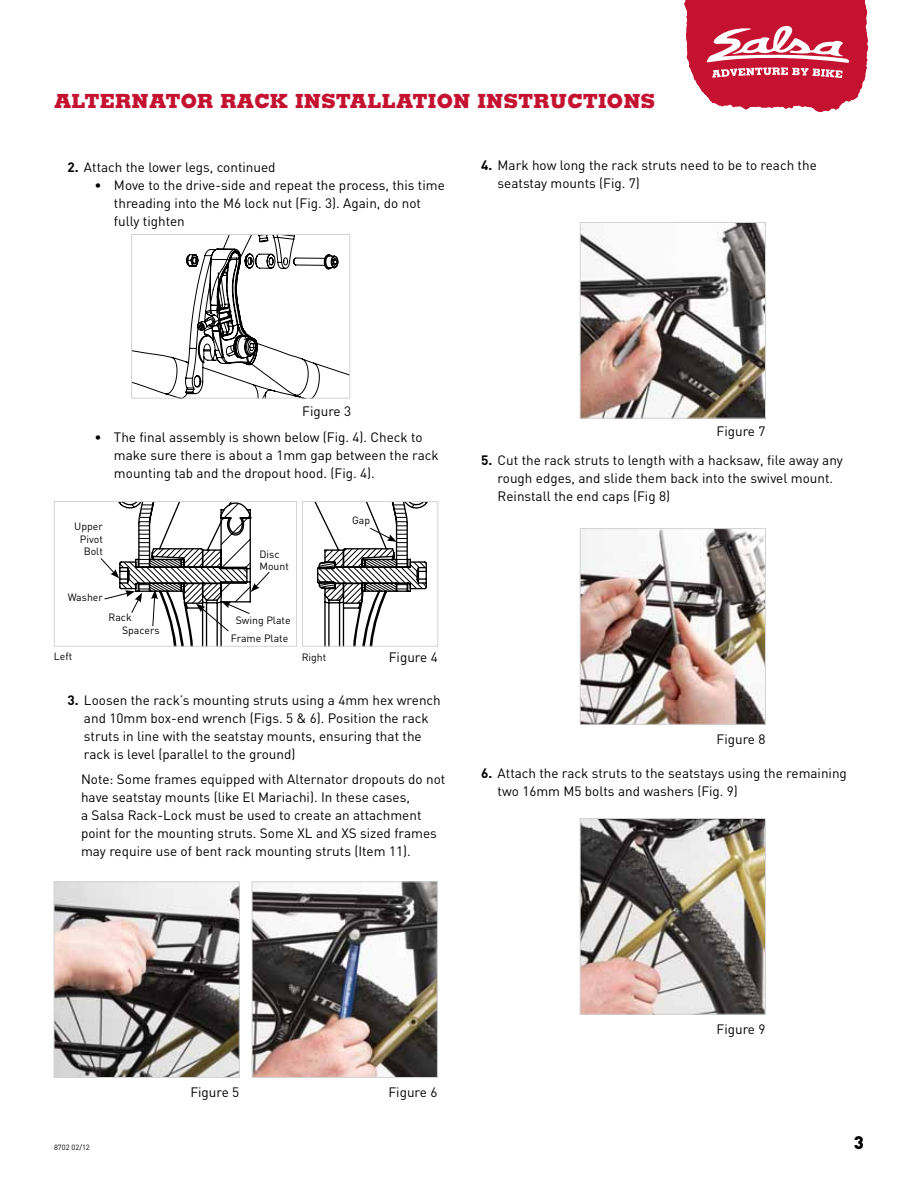
<style>
.page{position:relative;width:918px;height:1188px;background:#fff}
.page>*{position:absolute;margin:0;border:0;box-sizing:border-box;transform-origin:0 0}
.t1{font:800 19.5px "Memphis";letter-spacing:.01em;color:#c41230}
.t2{font:900 18px "DIN";color:#000}
.t3{font:14.1px "Century Gothic";color:#000}
.t4{font:13.5px/18px "DIN";color:#000}
.t5{font:10.5px/12.6px "DIN";color:#000}
.t6{font:7.5px "DIN";color:#000}
.s1{font-weight:700}
</style>
<div class="page">
<svg style="left:684px;top:0;width:184px;height:112px"></svg>
<img style="left:56px;top:883px;width:182px;height:193px">
<div style="left:54px;top:881px;width:186px;height:197px;border:1px solid #d1d3d4"></div>
<img style="left:254px;top:883px;width:182px;height:193px">
<div style="left:252px;top:881px;width:186px;height:197px;border:1px solid #d1d3d4"></div>
<img style="left:582px;top:224px;width:182px;height:193px">
<div style="left:580px;top:222px;width:186px;height:197px;border:1px solid #d1d3d4"></div>
<img style="left:582px;top:530px;width:182px;height:193px">
<div style="left:580px;top:528px;width:186px;height:197px;border:1px solid #d1d3d4"></div>
<img style="left:582px;top:820px;width:182px;height:193px">
<div style="left:580px;top:818px;width:186px;height:197px;border:1px solid #d1d3d4"></div>
<svg style="left:133px;top:236px;width:215px;height:161px"></svg>
<div style="left:131px;top:234px;width:219px;height:165px;border:1px solid #d1d3d4"></div>
<div style="left:302px;top:501px;width:136px;height:146px;border:1px solid #d1d3d4"></div>
<div style="left:54px;top:501px;width:243px;height:146px;border:1px solid #d1d3d4"></div>
<svg style="left:100px;top:502px;width:331px;height:144px"></svg>
<h1 class="t1" style="left:54px;top:88px;width:298px">ALTERNATOR RACK INSTALLATION</h1>
<h1 class="t1" style="left:477px;top:88px;width:121px">INSTRUCTION</h1>
<h1 class="t1" style="left:641px;top:88px;width:16px">S</h1>
<p class="t4" style="left:68px;top:157px;width:210px"><span class="s1">2.</span> Attach the lower legs, continued</p>
<p class="t4" style="left:114px;top:175px;width:332px;text-indent:-19px">• Move to the drive-side and repeat the process, this time threading into the M6 lock nut (Fig. 3). Again, do not fully tighten</p>
<p class="t4" style="left:498px;top:156px;width:321px;text-indent:-16px"><span class="s1">4.</span> Mark how long the rack struts need to be to reach the seatstay mounts (Fig. 7)</p>
<p class="t4" style="left:302px;top:402px;width:50px">Figure 3</p>
<p class="t4" style="left:114px;top:427px;width:326px;text-indent:-19px">• The final assembly is shown below (Fig. 4). Check to make sure there is about a 1mm gap between the rack mounting tab and the dropout hood. (Fig. 4).</p>
<p class="t5" style="left:74px;top:520px;width:30px;text-align:right">Upper<br>Pivot<br>Bolt</p>
<p class="t5" style="left:68px;top:590px;width:37px">Washer</p>
<p class="t5" style="left:260px;top:547px;width:31px">Disc<br>Mount</p>
<p class="t5" style="left:122px;top:610px;width:39px;line-height:13.5px;text-indent:-14px">Rack<br>Spacers</p>
<p class="t5" style="left:231px;top:610px;width:61px;line-height:18.5px;text-align:center">Swing Plate<br>Frame Plate</p>
<p class="t5" style="left:352px;top:514px;width:20px">Gap</p>
<p class="t5" style="left:54px;top:650px;width:20px">Left</p>
<p class="t5" style="left:302px;top:651px;width:26px">Right</p>
<p class="t4" style="left:389px;top:648px;width:50px">Figure 4</p>
<p class="t4" style="left:84px;top:691px;width:358px;text-indent:-16px"><span class="s1">3.</span> Loosen the rack’s mounting struts using a 4mm hex wrench and 10mm box-end wrench (Figs. 5 &amp; 6). Position the rack struts in line with the seatstay mounts, ensuring that the rack is level (parallel to the ground)</p>
<p class="t4" style="left:81px;top:769px;width:366px">Note: Some frames equipped with Alternator dropouts do not have seatstay mounts (like El Mariachi). In these cases,<br>a Salsa Rack-Lock must be used to create an attachment point for the mounting struts. Some XL and XS sized frames may require use of bent rack mounting struts (Item 11).</p>
<p class="t4" style="left:717px;top:422px;width:50px">Figure 7</p>
<p class="t4" style="left:498px;top:451px;width:347px;text-indent:-16px"><span class="s1">5.</span> Cut the rack struts to length with a hacksaw, file away any rough edges, and slide them back into the swivel mount.<br>Reinstall the end caps (Fig 8)</p>
<p class="t4" style="left:717px;top:730px;width:50px">Figure 8</p>
<p class="t4" style="left:498px;top:764px;width:351px;text-indent:-16px"><span class="s1">6.</span> Attach the rack struts to the seatstays using the remaining two 16mm M5 bolts and washers (Fig. 9)</p>
<p class="t4" style="left:190px;top:1083px;width:50px">Figure 5</p>
<p class="t4" style="left:388px;top:1083px;width:50px">Figure 6</p>
<p class="t4" style="left:717px;top:1020px;width:50px">Figure 9</p>
<p class="t6" style="left:54px;top:1143px;width:37px">8702 02/12</p>
<h2 class="t2" style="left:854px;top:1131px;width:12px">3</h2>
<p class="t3" style="left:56px;top:1141px;width:89px">SECTION A-A</p>
</div>
